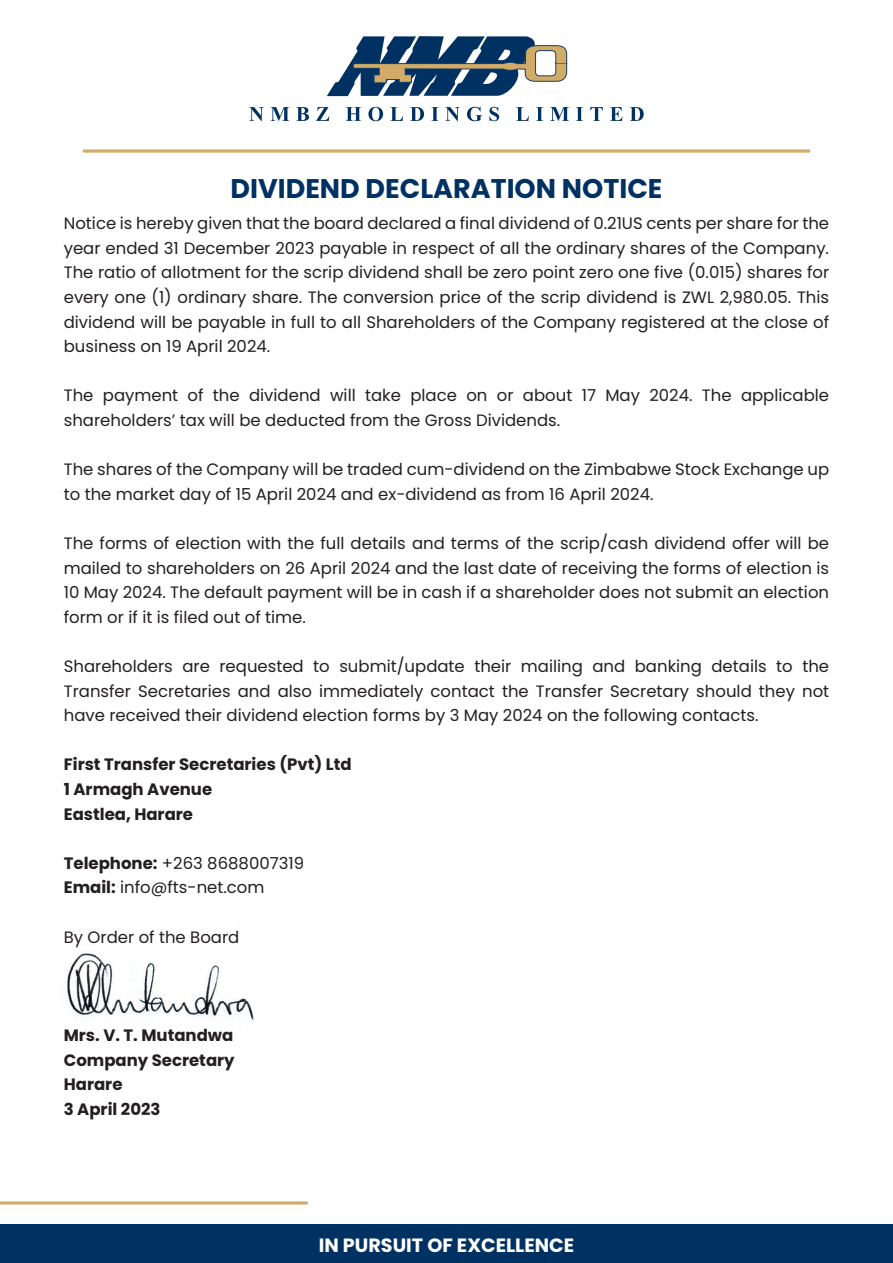
<style>
.page{position:relative;width:893px;height:1263px;background:#fff}
.page>*{position:absolute;margin:0;border:0;box-sizing:border-box;transform-origin:0 0}
.t1{font:700 27px "Poppins";color:#003163}
.t2{font:700 19.2px "Poppins";color:#fff}
.t3{font:16.5px/24.6px "Poppins";color:#231f20;text-align:justify}
.t4{font:700 16.5px/24.6px "Poppins";color:#231f20}
.s1{font-weight:700}
</style>
<div class="page">
<img style="left:67px;top:953px;width:187px;height:68px">
<div style="left:0;top:1224px;width:893px;height:39px;background:#003163"></div>
<svg style="left:84px;top:149px;width:725px;height:4px;background:#dbbb84"></svg>
<hr style="left:0;top:1201px;width:307px;height:3px;background:#d2ab66">
<svg style="left:327px;top:36px;width:241px;height:61px"></svg>
<svg style="left:249px;top:107px;width:15px;height:14px"></svg>
<svg style="left:270px;top:107px;width:19px;height:14px"></svg>
<svg style="left:296px;top:107px;width:13px;height:14px"></svg>
<svg style="left:316px;top:107px;width:13px;height:14px"></svg>
<svg style="left:346px;top:107px;width:15px;height:14px"></svg>
<svg style="left:368px;top:107px;width:15px;height:14px"></svg>
<svg style="left:390px;top:107px;width:13px;height:14px"></svg>
<svg style="left:410px;top:107px;width:14px;height:14px"></svg>
<svg style="left:431px;top:107px;width:8px;height:14px"></svg>
<svg style="left:445px;top:107px;width:15px;height:14px"></svg>
<svg style="left:467px;top:107px;width:15px;height:14px"></svg>
<svg style="left:489px;top:107px;width:10px;height:14px"></svg>
<svg style="left:516px;top:107px;width:13px;height:14px"></svg>
<svg style="left:536px;top:107px;width:7px;height:14px"></svg>
<svg style="left:550px;top:107px;width:19px;height:14px"></svg>
<svg style="left:576px;top:107px;width:7px;height:14px"></svg>
<svg style="left:590px;top:107px;width:13px;height:14px"></svg>
<svg style="left:610px;top:107px;width:12px;height:14px"></svg>
<svg style="left:630px;top:107px;width:14px;height:14px"></svg>
<h1 class="t1" style="left:230px;top:173px;width:434px">DIVIDEND DECLARATION NOTICE</h1>
<p class="t3" style="left:64px;top:211px;width:767px">Notice is hereby given that the board declared a final dividend of 0.21US cents per share for the year ended 31 December 2023 payable in respect of all the ordinary shares of the Company.<br>The ratio of allotment for the scrip dividend shall be zero point zero one five (0.015) shares for every one (1) ordinary share. The conversion price of the scrip dividend is ZWL 2,980.05. This dividend will be payable in full to all Shareholders of the Company registered at the close of business on 19 April 2024.</p>
<p class="t3" style="left:64px;top:383px;width:767px">The payment of the dividend will take place on or about 17 May 2024. The applicable shareholders’ tax will be deducted from the Gross Dividends.</p>
<p class="t3" style="left:64px;top:457px;width:767px">The shares of the Company will be traded cum-dividend on the Zimbabwe Stock Exchange up to the market day of 15 April 2024 and ex-dividend as from 16 April 2024.</p>
<p class="t3" style="left:64px;top:531px;width:767px">The forms of election with the full details and terms of the scrip/cash dividend offer will be mailed to shareholders on 26 April 2024 and the last date of receiving the forms of election is 10 May 2024. The default payment will be in cash if a shareholder does not submit an election form or if it is filed out of time.</p>
<p class="t3" style="left:64px;top:654px;width:767px">Shareholders are requested to submit/update their mailing and banking details to the Transfer Secretaries and also immediately contact the Transfer Secretary should they not have received their dividend election forms by 3 May 2024 on the following contacts.</p>
<p class="t4" style="left:64px;top:752px;width:289px">First Transfer Secretaries (Pvt) Ltd<br>1 Armagh Avenue<br>Eastlea, Harare</p>
<p class="t3" style="left:64px;top:851px;width:242px"><span class="s1">Telephone:</span> +263 8688007319<br><span class="s1">Email:</span> info@fts-net.com</p>
<p class="t3" style="left:64px;top:925px;width:177px">By Order of the Board</p>
<p class="t4" style="left:64px;top:1023px;width:172px">Mrs. V. T. Mutandwa<br>Company Secretary<br>Harare<br>3 April 2023</p>
<p class="t2" style="left:319px;top:1234px;width:257px">IN PURSUIT OF EXCELLENCE</p>
</div>
